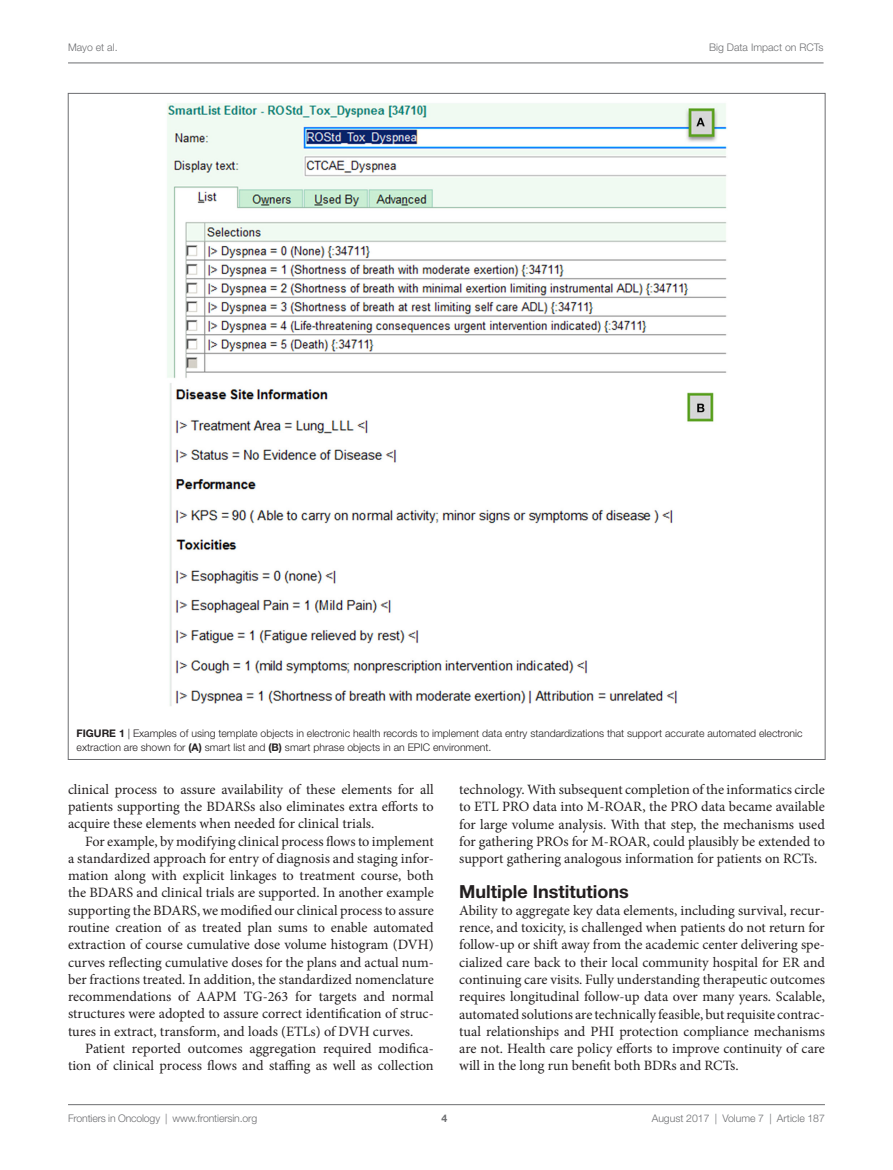
<style>
.page{position:relative;width:893px;height:1170px;background:#fff}
.page>*{position:absolute;margin:0;border:0;box-sizing:border-box;transform-origin:0 0}
.t1{font:700 18px "Helvetica Neue LT Std";color:#231f20}
.t2{font:14.25px/17.2px "Minion Pro";color:#231f20;text-align:justify}
.t3{font:300 10.5px/14.2px "Helvetica Neue LT Std";color:#231f20}
.t4{font:300 10.5px "Helvetica Neue LT Std";color:#6c6d70}
.t5{font:700 10.5px "Helvetica Neue LT Std";color:#231f20}
.t6{font:700 10.5px "Helvetica Neue LT Std";color:#6c6d70}
.s1{font-weight:700}
</style>
<div class="page">
<img style="left:167px;top:103px;width:560px;height:603px">
<hr style="left:68px;top:63px;width:756px;height:1px;background:#6c6d70">
<hr style="left:68px;top:1104px;width:757px;height:1px;background:#6c6d70">
<p class="t4" style="left:68px;top:41px;width:51px">Mayo et al.</p>
<p class="t4" style="left:709px;top:41px;width:116px">Big Data Impact on RCTs</p>
<p class="t3" style="left:77px;top:725px;width:727px;text-indent:33px"><span class="s1">e 1</span> | Examples of using template objects in electronic health records to implement data entry standardizations that support accurate automated electronic extraction are shown for <span class="s1">(A)</span> smart list and <span class="s1">(B)</span> smart phrase objects in an EPIC environment.</p>
<p class="t5" style="left:77px;top:726px;width:14px">Figur</p>
<p class="t2" style="left:68px;top:780px;width:367px">clinical process to assure availability of these elements for all patients supporting the BDARSs also eliminates extra efforts to acquire these elements when needed for clinical trials.</p>
<p class="t2" style="left:68px;top:832px;width:367px;text-indent:17px">For example, by modifying clinical process flows to implement a standardized approach for entry of diagnosis and staging infor&shy;mation along with explicit linkages to treatment course, both the BDARS and clinical trials are supported. In another example supporting the BDARS, we modified our clinical process to assure routine creation of as treated plan sums to enable automated extraction of course cumulative dose volume histogram (DVH) curves reflecting cumulative doses for the plans and actual num&shy;ber fractions treated. In addition, the standardized nomenclature recommendations of AAPM TG-263 for targets and normal structures were adopted to assure correct identification of struc&shy;tures in extract, transform, and loads (ETLs) of DVH curves.</p>
<p class="t2" style="left:68px;top:1039px;width:367px;text-align:right">Patient reported outcomes aggregation required modifica&shy;tion of clinical process flows and staffing as well as collection</p>
<p class="t2" style="left:459px;top:781px;width:367px">technology. With subsequent completion of the informatics circle to ETL PRO data into M-ROAR, the PRO data became available for large volume analysis. With that step, the mechanisms used for gathering PROs for M-ROAR, could plausibly be extended to support gathering analogous information for patients on RCTs.</p>
<p class="t1" style="left:459px;top:880px;width:171px">Multiple Institutions</p>
<p class="t2" style="left:459px;top:901px;width:367px">Ability to aggregate key data elements, including survival, recur&shy;rence, and toxicity, is challenged when patients do not return for follow-up or shift away from the academic center delivering spe&shy;cialized care back to their local community hospital for ER and continuing care visits. Fully understanding therapeutic outcomes requires longitudinal follow-up data over many years. Scalable, automated solutions are technically feasible, but requisite contrac&shy;tual relationships and PHI protection compliance mechanisms are not. Health care policy efforts to improve continuity of care will in the long run benefit both BDRs and RCTs.</p>
<p class="t4" style="left:68px;top:1111px;width:191px">Frontiers in Oncology | www.frontiersin.org</p>
<p class="t4" style="left:652px;top:1111px;width:175px">August 2017 | Volume 7 | Article 187</p>
<p class="t6" style="left:441px;top:1111px;width:7px">4</p>
</div>
